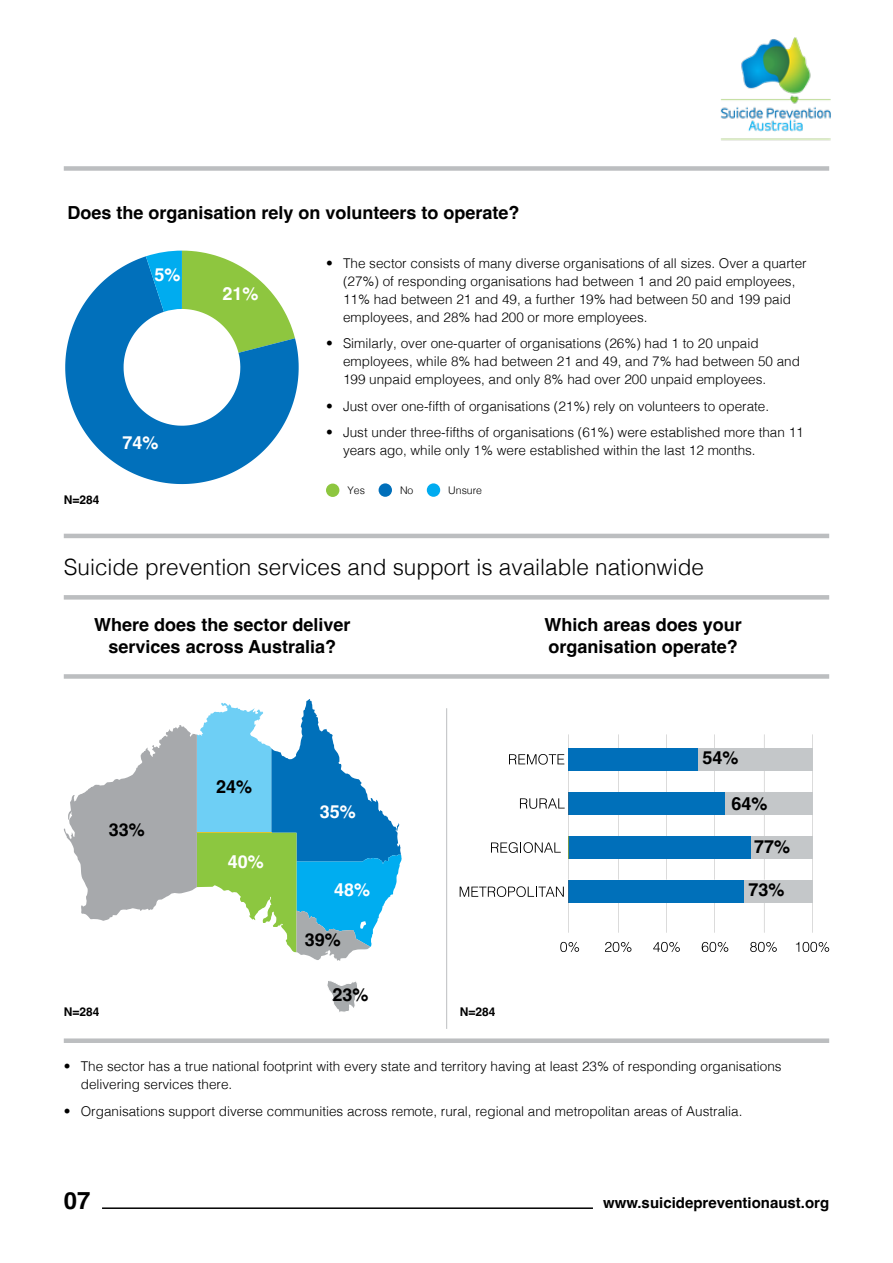
<style>
.page{position:relative;width:893px;height:1263px;background:#fff}
.page>*{position:absolute;margin:0;border:0;box-sizing:border-box;transform-origin:0 0}
.t1{font:700 24px "Helvetica";color:#000}
.Body{font:300 22.5px "Helvetica";color:#000}
.Body-2{font:700 18px/22.5px "Helvetica";color:#000;text-align:center}
.Body-3{font:700 18px "Helvetica";color:#fff}
.t2{font:700 15px "Helvetica";color:#000}
.t3{font:300 13.5px/18px "Helvetica";color:#000}
.Body-4{font:700 12px "Helvetica";color:#000}
.Body-5{font:300 10.5px "Helvetica";color:#000}
</style>
<div class="page">
<img style="left:720px;top:37px;width:111px;height:104px">
<hr style="left:102px;top:1207px;width:491px;height:2px;background:#000">
<svg style="left:65px;top:256px;width:234px;height:228px;fill:#0170bb"></svg>
<svg style="left:146px;top:251px;width:149px;height:102px"></svg>
<hr style="left:64px;top:534px;width:765px;height:4px;background:#bcbec0">
<div style="left:64px;top:595px;width:765px;height:5px;background:#bcbec0"></div>
<div style="left:64px;top:674px;width:765px;height:5px;background:#bcbec0"></div>
<div style="left:64px;top:1038px;width:765px;height:5px;background:#bcbec0"></div>
<hr style="left:446px;top:708px;width:1px;height:321px;background:#bcbec0">
<svg style="left:327px;top:981px;width:31px;height:31px"></svg>
<svg style="left:64px;top:699px;width:338px;height:262px"></svg>
<svg style="left:714px;top:734px;width:1px;height:199px"></svg>
<svg style="left:618px;top:734px;width:1px;height:199px"></svg>
<svg style="left:764px;top:734px;width:1px;height:199px"></svg>
<svg style="left:666px;top:734px;width:1px;height:199px"></svg>
<svg style="left:812px;top:734px;width:1px;height:199px"></svg>
<div style="left:647px;top:836px;width:165px;height:23px;background:#c4c7c9"></div>
<div style="left:568px;top:836px;width:183px;height:23px;background:#006fba"></div>
<div style="left:624px;top:880px;width:188px;height:22px;background:#c4c7c9"></div>
<div style="left:568px;top:880px;width:176px;height:22px;background:#0070ba"></div>
<div style="left:624px;top:792px;width:188px;height:23px;background:#c4c7c9"></div>
<div style="left:568px;top:792px;width:157px;height:23px;background:#0070ba"></div>
<svg style="left:560px;top:942px;width:19px;height:10px"></svg>
<svg style="left:605px;top:942px;width:26px;height:10px"></svg>
<svg style="left:653px;top:942px;width:27px;height:10px"></svg>
<svg style="left:702px;top:942px;width:26px;height:10px"></svg>
<svg style="left:750px;top:942px;width:27px;height:10px"></svg>
<svg style="left:796px;top:942px;width:33px;height:10px"></svg>
<svg style="left:460px;top:734px;width:109px;height:199px"></svg>
<div style="left:647px;top:749px;width:165px;height:22px;background:#c4c7c9"></div>
<div style="left:568px;top:749px;width:130px;height:22px;background:#006fba"></div>
<div style="left:64px;top:166px;width:765px;height:5px;background:#bcbec0"></div>
<div style="left:326px;top:484px;width:13px;height:13px;background:#8dc63f;border-radius:50%"></div>
<div style="left:427px;top:483px;width:13px;height:14px;background:#00abf0;border-radius:50%"></div>
<div style="left:379px;top:483px;width:13px;height:14px;background:#006fba;border-radius:50%"></div>
<p class="Body-2" style="left:67px;top:204px;width:454px">Does the organisation rely on volunteers to operate?</p>
<p class="t3" style="left:343px;top:253px;width:465px;text-indent:-17px">• The sector consists of many diverse organisations of all sizes. Over a quarter (27%) of responding organisations had between 1 and 20 paid employees, 11% had between 21 and 49, a further 19% had between 50 and 199 paid employees, and 28% had 200 or more employees.</p>
<p class="t3" style="left:343px;top:333px;width:458px;text-indent:-17px">• Similarly, over one-quarter of organisations (26%) had 1 to 20 unpaid employees, while 8% had between 21 and 49, and 7% had between 50 and<br>199 unpaid employees, and only 8% had over 200 unpaid employees.</p>
<p class="t3" style="left:326px;top:396px;width:445px">• Just over one-fifth of organisations (21%) rely on volunteers to operate.</p>
<p class="t3" style="left:343px;top:422px;width:462px;text-indent:-17px">• Just under three-fifths of organisations (61%) were established more than 11 years ago, while only 1% were established within the last 12 months.</p>
<p class="Body-3" style="left:154px;top:264px;width:28px">5%</p>
<p class="Body-3" style="left:223px;top:282px;width:38px">21%</p>
<p class="Body-3" style="left:123px;top:431px;width:38px">74%</p>
<p class="Body-4" style="left:64px;top:493px;width:37px">N=284</p>
<p class="Body-5" style="left:347px;top:481px;width:19px">Yes</p>
<p class="Body-5" style="left:400px;top:481px;width:15px">No</p>
<p class="Body-5" style="left:448px;top:481px;width:35px">Unsure</p>
<p class="Body" style="left:64px;top:548px;width:642px">Suicide prevention services and support is available nationwide</p>
<p class="Body-2" style="left:94px;top:615px;width:258px">Where does the sector deliver services across Australia?</p>
<p class="Body-2" style="left:545px;top:615px;width:199px;text-align:left">Which areas does your organisation operate?</p>
<p class="Body-2" style="left:109px;top:821px;width:38px">33%</p>
<p class="Body-2" style="left:216px;top:777px;width:38px">24%</p>
<p class="Body-3" style="left:228px;top:851px;width:38px">40%</p>
<p class="Body-3" style="left:320px;top:801px;width:38px">35%</p>
<p class="Body-3" style="left:334px;top:878px;width:38px">48%</p>
<p class="Body-2" style="left:305px;top:930px;width:38px">39%</p>
<p class="Body-2" style="left:333px;top:985px;width:38px">23%</p>
<p class="Body-4" style="left:64px;top:1004px;width:37px">N=284</p>
<p class="Body-4" style="left:460px;top:1004px;width:37px">N=284</p>
<p class="Body-2" style="left:703px;top:748px;width:38px">54%</p>
<p class="Body-2" style="left:731px;top:795px;width:38px">64%</p>
<p class="Body-2" style="left:754px;top:838px;width:38px">77%</p>
<p class="Body-2" style="left:748px;top:880px;width:38px">73%</p>
<p class="t3" style="left:81px;top:1057px;width:702px;text-indent:-17px">• The sector has a true national footprint with every state and territory having at least 23% of responding organisations delivering services there.</p>
<p class="t3" style="left:64px;top:1101px;width:680px">• Organisations support diverse communities across remote, rural, regional and metropolitan areas of Australia.</p>
<h1 class="t1" style="left:64px;top:1186px;width:28px">07</h1>
<p class="t2" style="left:603px;top:1194px;width:228px">www.suicidepreventionaust.org</p>
</div>
